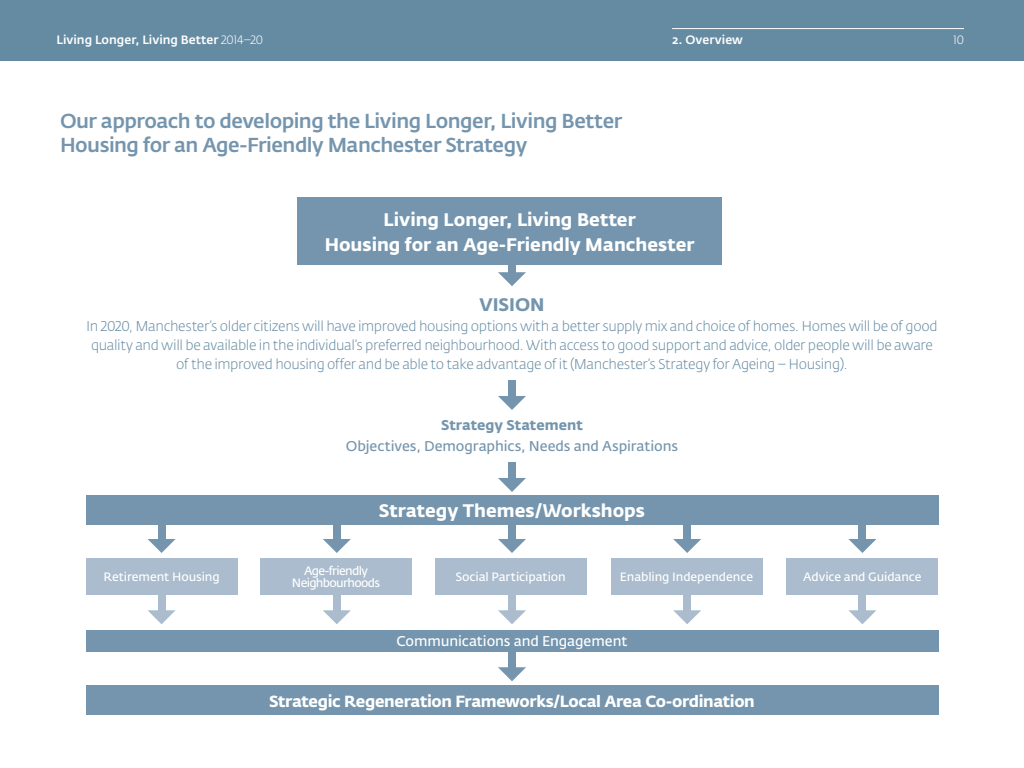
<style>
.page{position:relative;width:1024px;height:768px;background:#fff}
.page>*{position:absolute;margin:0;border:0;box-sizing:border-box;transform-origin:0 0}
.t1{font:500 20px/24.5px "Manchester CC";letter-spacing:-.025em;color:#7495ad}
.t2{font:700 18px/25px "Manchester CC";letter-spacing:-.005em;color:#fff;text-align:center}
.t3{font:700 18px "Manchester CC";color:#7495ad}
.t4{font:700 16px "Manchester CC";letter-spacing:-.025em;color:#fff}
.t5{font:300 14px/19px "Manchester CC";letter-spacing:-.025em;color:#658ba3;text-align:center}
.t6{font:600 14px "Manchester CC";letter-spacing:-.005em;color:#7495ad}
.t7{font:600 14px "Manchester CC";letter-spacing:-.01em;color:#fff}
.t8{font:700 14px "Manchester CC";color:#7495ad}
.t9{font:600 12px "Manchester CC";letter-spacing:-.01em;color:#fff}
.t10{font:500 12px "Manchester CC";color:#fff}
.t11{font:600 12px/12px "Manchester CC";letter-spacing:-.055em;color:#fff;text-align:center}
.t12{font:300 12px "Manchester CC";color:#fff}
.s1{font-weight:300}
</style>
<div class="page">
<div style="left:0;top:0;width:1024px;height:60px;background:#658ba3"></div>
<hr style="left:672px;top:28px;width:292px;height:1px;background:#fff">
<div style="left:298px;top:198px;width:424px;height:67px;background:#7495ad"></div>
<div style="left:86px;top:496px;width:852px;height:29px;background:#7495ad"></div>
<div style="left:86px;top:686px;width:852px;height:29px;background:#7495ad"></div>
<div style="left:86px;top:630px;width:852px;height:22px;background:#7495ad"></div>
<div style="left:86px;top:558px;width:152px;height:37px;background:#aabccd"></div>
<div style="left:260px;top:558px;width:152px;height:37px;background:#aabccd"></div>
<div style="left:435px;top:558px;width:152px;height:37px;background:#aabccd"></div>
<div style="left:611px;top:558px;width:152px;height:37px;background:#aabccd"></div>
<div style="left:786px;top:558px;width:152px;height:37px;background:#aabccd"></div>
<svg style="left:498px;top:272px;width:28px;height:14px"></svg>
<div style="left:508px;top:257px;width:8px;height:22px;background:#7495ad"></div>
<svg style="left:498px;top:396px;width:28px;height:14px"></svg>
<div style="left:508px;top:381px;width:8px;height:22px;background:#7495ad"></div>
<svg style="left:498px;top:478px;width:28px;height:14px"></svg>
<div style="left:508px;top:463px;width:8px;height:22px;background:#7495ad"></div>
<svg style="left:498px;top:667px;width:28px;height:14px"></svg>
<div style="left:508px;top:652px;width:8px;height:22px;background:#7495ad"></div>
<svg style="left:498px;top:539px;width:28px;height:14px"></svg>
<div style="left:508px;top:524px;width:8px;height:22px;background:#7495ad"></div>
<svg style="left:498px;top:610px;width:28px;height:14px"></svg>
<div style="left:508px;top:595px;width:8px;height:22px;background:#aabccd"></div>
<svg style="left:323px;top:539px;width:28px;height:14px"></svg>
<div style="left:333px;top:524px;width:7px;height:22px;background:#7495ad"></div>
<svg style="left:323px;top:610px;width:28px;height:14px"></svg>
<div style="left:333px;top:595px;width:7px;height:22px;background:#aabccd"></div>
<svg style="left:148px;top:539px;width:28px;height:14px"></svg>
<div style="left:158px;top:524px;width:7px;height:22px;background:#7495ad"></div>
<svg style="left:148px;top:610px;width:28px;height:14px"></svg>
<div style="left:158px;top:595px;width:7px;height:22px;background:#aabccd"></div>
<svg style="left:673px;top:539px;width:28px;height:14px"></svg>
<div style="left:684px;top:524px;width:7px;height:22px;background:#7495ad"></div>
<svg style="left:673px;top:610px;width:28px;height:14px"></svg>
<div style="left:684px;top:595px;width:7px;height:22px;background:#aabccd"></div>
<svg style="left:848px;top:539px;width:28px;height:14px"></svg>
<div style="left:859px;top:524px;width:7px;height:22px;background:#7495ad"></div>
<svg style="left:848px;top:610px;width:28px;height:14px"></svg>
<div style="left:859px;top:595px;width:7px;height:22px;background:#aabccd"></div>
<p class="t10" style="left:57px;top:33px;width:208px">Living Longer, Living Better <span class="s1">2014–20</span></p>
<p class="t10" style="left:672px;top:33px;width:72px">2. Overview</p>
<p class="t12" style="left:953px;top:33px;width:12px">10</p>
<h1 class="t1" style="left:60px;top:108px;width:564px">Our approach to developing the Living Longer, Living Better<br>Housing for an Age-Friendly Manchester Strategy</h1>
<p class="t2" style="left:325px;top:207px;width:371px">Living Longer, Living Better<br>Housing for an Age-Friendly Manchester</p>
<p class="t3" style="left:479px;top:293px;width:67px">VISION</p>
<p class="t5" style="left:86px;top:317px;width:853px">In 2020, Manchester’s older citizens will have improved housing options with a better supply mix and choice of homes. Homes will be of good quality and will be available in the individual’s preferred neighbourhood. With access to good support and advice, older people will be aware of the improved housing offer and be able to take advantage of it (Manchester’s Strategy for Ageing – Housing).</p>
<p class="t8" style="left:441px;top:416px;width:143px">Strategy Statement</p>
<p class="t6" style="left:346px;top:437px;width:334px">Objectives, Demographics, Needs and Aspirations</p>
<p class="t2" style="left:379px;top:499px;width:268px">Strategy Themes/Workshops</p>
<p class="t9" style="left:103px;top:570px;width:118px">Retirement Housing</p>
<p class="t11" style="left:292px;top:565px;width:90px">Age-friendly<br>Neighbourhoods</p>
<p class="t9" style="left:455px;top:570px;width:112px">Social Participation</p>
<p class="t9" style="left:620px;top:570px;width:135px">Enabling Independence</p>
<p class="t9" style="left:803px;top:570px;width:120px">Advice and Guidance</p>
<p class="t7" style="left:397px;top:633px;width:232px">Communications and Engagement</p>
<p class="t4" style="left:269px;top:691px;width:487px">Strategic Regeneration Frameworks/Local Area Co-ordination</p>
</div>
